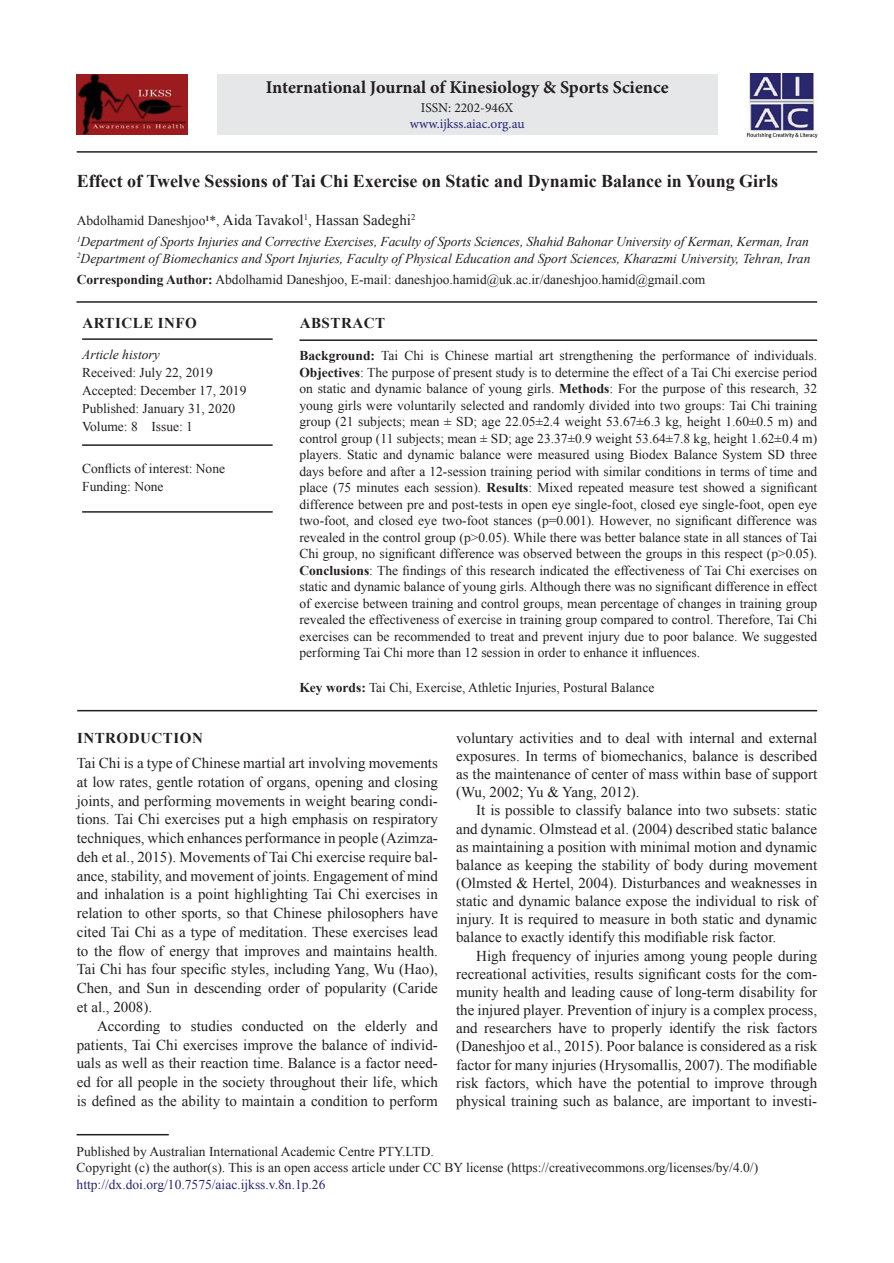
<style>
.page{position:relative;width:894px;height:1263px;background:#fff}
.page>*{position:absolute;margin:0;border:0;box-sizing:border-box;transform-origin:0 0}
.AT{font:700 18px "Times New Roman";color:#231f20}
.J_Name{font:700 18px "Minion Pro";color:#231f20}
.TX{font:15px/18.1px "Times New Roman";color:#231f20;text-align:justify}
.TXFL{font:15px/18.8px "Times New Roman";color:#231f20;text-align:justify}
.AU{font:15px "Times New Roman";color:#231f20}
.ART_INFO{font:700 15px "Times New Roman";letter-spacing:.035em;color:#231f20}
.ABSH{font:700 15px "Times New Roman";letter-spacing:.035em;color:#231f20}
.ABS{font:13.5px/16.5px "Times New Roman";color:#231f20;text-align:justify}
.AFF{font:italic 13.5px/16.5px "Times New Roman";letter-spacing:-.01em;color:#231f20}
.PUB_Details{font:13.5px/16.5px "Times New Roman";color:#231f20}
.ADD{font:13.5px "Times New Roman";color:#231f20}
.HIS{font:13.5px/18px "Times New Roman";color:#231f20}
.KWD{font:13.5px "Times New Roman";color:#231f20}
.HIS_1{font:13.5px/18px "Times New Roman";color:#231f20}
.ISSN_Web{font:13.5px "Minion Pro";letter-spacing:-.005em;color:#282574}
.ISSN_Num{font:13.5px "Minion Pro";color:#231f20}
.s1{font-size:13.5px}
.s2{font-weight:700}
.s3{color:#282574}
.s4{font-style:italic}
</style>
<div class="page">
<hr style="left:77px;top:151px;width:739px;height:2px;background:#231f20">
<hr style="left:76px;top:301px;width:740px;height:2px;background:#231f20">
<hr style="left:299px;top:339px;width:517px;height:2px;background:#231f20">
<hr style="left:77px;top:710px;width:739px;height:1px;background:#231f20">
<hr style="left:77px;top:1134px;width:92px;height:1px;background:#231f20">
<div style="left:217px;top:74px;width:500px;height:60px;background:#e6e7e9"></div>
<img style="left:746px;top:73px;width:70px;height:65px">
<img style="left:77px;top:74px;width:110px;height:60px">
<hr style="left:82px;top:338px;width:190px;height:2px;background:#231f20">
<hr style="left:82px;top:444px;width:190px;height:2px;background:#231f20">
<hr style="left:82px;top:511px;width:190px;height:1px;background:#231f20">
<p class="J_Name" style="left:265px;top:75px;width:404px">International Journal of Kinesiology &amp; Sports Science</p>
<p class="ISSN_Num" style="left:420px;top:98px;width:94px">ISSN: 2202-946X</p>
<p class="ISSN_Web" style="left:409px;top:115px;width:116px">www.ijkss.aiac.org.au</p>
<p class="AT" style="left:77px;top:168px;width:702px">Effect of Twelve Sessions of Tai Chi Exercise on Static and Dynamic Balance in Young Girls</p>
<p class="AU" style="left:77px;top:210px;width:340px"><span class="s1">Abdolhamid Daneshjoo</span><sup>1</sup><span class="s1">*,</span> Aida Tavakol<sup>1</sup>, Hassan Sadeghi<sup>2</sup></p>
<p class="AFF" style="left:77px;top:233px;width:735px"><sup>1</sup>Department of Sports Injuries and Corrective Exercises, Faculty of Sports Sciences, Shahid Bahonar University of Kerman, Kerman, Iran<br><sup>2</sup>Department of Biomechanics and Sport Injuries, Faculty of Physical Education and Sport Sciences, Kharazmi University, Tehran, Iran</p>
<p class="ADD" style="left:77px;top:270px;width:629px"><span class="s2">Corresponding Author:</span> Abdolhamid Daneshjoo, E-mail: daneshjoo.hamid@uk.ac.ir/daneshjoo.hamid@gmail.com</p>
<p class="ABSH" style="left:299px;top:312px;width:87px">ABSTRACT</p>
<p class="ABS" style="left:299px;top:347px;width:519px"><span class="s2">Background:</span> Tai Chi is Chinese martial art strengthening the performance of individuals.<br><span class="s2">Objectives</span>: The purpose of present study is to determine the effect of a Tai Chi exercise period on static and dynamic balance of young girls. <span class="s2">Methods</span>: For the purpose of this research, 32 young girls were voluntarily selected and randomly divided into two groups: Tai Chi training group (21 subjects; mean ± SD; age 22.05±2.4 weight 53.67±6.3 kg, height 1.60±0.5 m) and control group (11 subjects; mean ± SD; age 23.37±0.9 weight 53.64±7.8 kg, height 1.62±0.4 m) players. Static and dynamic balance were measured using Biodex Balance System SD three days before and after a 12-session training period with similar conditions in terms of time and place (75 minutes each session). <span class="s2">Results</span>: Mixed repeated measure test showed a significant difference between pre and post-tests in open eye single-foot, closed eye single-foot, open eye two-foot, and closed eye two-foot stances (p=0.001). However, no significant difference was revealed in the control group (p&gt;0.05). While there was better balance state in all stances of Tai Chi group, no significant difference was observed between the groups in this respect (p&gt;0.05).<br><span class="s2">Conclusions</span>: The findings of this research indicated the effectiveness of Tai Chi exercises on static and dynamic balance of young girls. Although there was no significant difference in effect of exercise between training and control groups, mean percentage of changes in training group revealed the effectiveness of exercise in training group compared to control. Therefore, Tai Chi exercises can be recommended to treat and prevent injury due to poor balance. We suggested performing Tai Chi more than 12 session in order to enhance it influences.</p>
<p class="KWD" style="left:299px;top:678px;width:356px"><span class="s2">Key words:</span> Tai Chi, Exercise, Athletic Injuries, Postural Balance</p>
<h1 class="ART_INFO" style="left:77px;top:726px;width:127px">INTRODUCTION</h1>
<p class="TXFL" style="left:77px;top:753px;width:362px">Tai Chi is a type of Chinese martial art involving movements at low rates, gentle rotation of organs, opening and closing joints, and performing movements in weight bearing condi&shy;tions. Tai Chi exercises put a high emphasis on respiratory techniques, which enhances performance in people (Azimza&shy;deh et al., 2015). Movements of Tai Chi exercise require bal&shy;ance, stability, and movement of joints. Engagement of mind and inhalation is a point highlighting Tai Chi exercises in relation to other sports, so that Chinese philosophers have cited Tai Chi as a type of meditation. These exercises lead to the flow of energy that improves and maintains health.<br>Tai Chi has four specific styles, including Yang, Wu (Hao), Chen, and Sun in descending order of popularity (Caride et al., 2008).</p>
<p class="TX" style="left:77px;top:1016px;width:362px;line-height:18.8px;text-indent:20px">According to studies conducted on the elderly and patients, Tai Chi exercises improve the balance of individ&shy;uals as well as their reaction time. Balance is a factor need&shy;ed for all people in the society throughout their life, which is defined as the ability to maintain a condition to perform</p>
<p class="PUB_Details" style="left:77px;top:1142px;width:682px">Published by Australian International Academic Centre PTY.LTD.<br>Copyright (c) the author(s). This is an open access article under CC BY license (https://creativecommons.org/licenses/by/4.0/) <span class="s3">http://dx.doi.org/10.7575/aiac.ijkss.v.8n.1p.26</span></p>
<p class="ART_INFO" style="left:82px;top:312px;width:116px">ARTICLE INFO</p>
<p class="HIS" style="left:82px;top:345px;width:166px"><span class="s4">Article history<br></span>Received: July 22, 2019<br>Accepted: December 17, 2019<br>Published: January 31, 2020<br>Volume: 8 Issue: 1</p>
<p class="HIS_1" style="left:82px;top:459px;width:144px">Conflicts of interest: None<br>Funding: None</p>
<p class="TX" style="left:456px;top:728px;width:362px">voluntary activities and to deal with internal and external exposures. In terms of biomechanics, balance is described as the maintenance of center of mass within base of support (Wu, 2002; Yu &amp; Yang, 2012).</p>
<p class="TX" style="left:456px;top:801px;width:362px;text-indent:20px">It is possible to classify balance into two subsets: static and dynamic. Olmstead et al. (2004) described static balance as maintaining a position with minimal motion and dynamic balance as keeping the stability of body during movement (Olmsted &amp; Hertel, 2004). Disturbances and weaknesses in static and dynamic balance expose the individual to risk of injury. It is required to measure in both static and dynamic balance to exactly identify this modifiable risk factor.</p>
<p class="TX" style="left:456px;top:946px;width:362px;text-indent:20px">High frequency of injuries among young people during recreational activities, results significant costs for the com&shy;munity health and leading cause of long-term disability for the injured player. Prevention of injury is a complex process, and researchers have to properly identify the risk factors (Daneshjoo et al., 2015). Poor balance is considered as a risk factor for many injuries (Hrysomallis, 2007). The modifiable risk factors, which have the potential to improve through physical training such as balance, are important to investi-</p>
</div>
